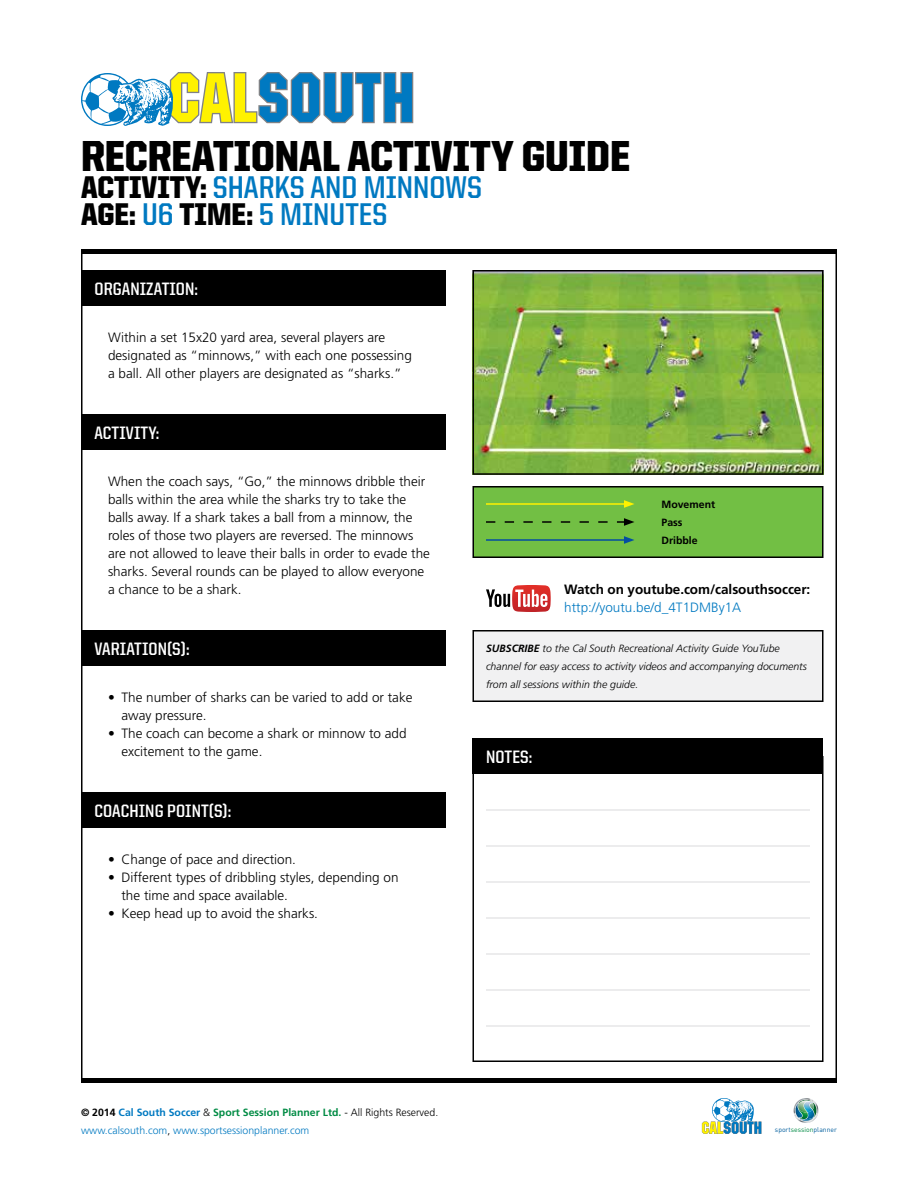
<style>
.page{position:relative;width:918px;height:1188px;background:#fff}
.page>*{position:absolute;margin:0;border:0;box-sizing:border-box;transform-origin:0 0}
.t1{font:900 43.5px "United Sans Semi Cond";color:#000}
.t2{font:700 31.5px/27px "United Sans Semi Cond";color:#0079c1}
.t3{font:700 18px "United Sans Semi Cond";letter-spacing:.005em;color:#fff}
.t4{font:300 13.5px/18px "Frutiger";color:#000}
.t5{font:700 13.5px "Frutiger";letter-spacing:-.005em;color:#000}
.t6{font:300 13.5px "Frutiger";color:#0079c1}
.t7{font:italic 300 10.5px/18px "Frutiger";color:#000}
.t8{font:300 10.5px/18px "Frutiger";color:#0079c1}
.t9{font:700 10.5px/18px "Frutiger";color:#000}
.t10{font:6.75px "DIN";color:#005e9e}
.s1{font-weight:900;color:#000}
.s2{font-weight:700}
.s3{font-weight:700;color:#000}
.s4{color:#000}
.s5{font-weight:700;color:#008b44}
.s6{color:#008b44}
</style>
<div class="page">
<div style="left:81px;top:1078px;width:756px;height:5px;background:#000"></div>
<div style="left:81px;top:249px;width:756px;height:5px;background:#000"></div>
<svg style="left:794px;top:1098px;width:24px;height:25px"></svg>
<div style="left:712px;top:1098px;width:24px;height:24px;background:#58a6d6;border-radius:50%"></div>
<svg style="left:702px;top:1099px;width:60px;height:35px"></svg>
<div style="left:81px;top:270px;width:365px;height:36px;background:#000"></div>
<div style="left:81px;top:414px;width:365px;height:36px;background:#000"></div>
<div style="left:81px;top:630px;width:365px;height:36px;background:#000"></div>
<div style="left:81px;top:792px;width:365px;height:36px;background:#000"></div>
<div style="left:473px;top:631px;width:350px;height:70px;background:#f1f1f2"></div>
<div style="left:472px;top:630px;width:352px;height:72px;border:2px solid #000"></div>
<svg style="left:486px;top:585px;width:65px;height:27px"></svg>
<div style="left:473px;top:487px;width:350px;height:70px;background:#72bf44"></div>
<div style="left:472px;top:486px;width:352px;height:72px;border:2px solid #000"></div>
<hr style="left:486px;top:503px;width:140px;height:2px;background:#fff200">
<svg style="left:624px;top:500px;width:10px;height:8px"></svg>
<svg style="left:486px;top:518px;width:148px;height:8px"></svg>
<hr style="left:486px;top:539px;width:140px;height:2px;background:#034ea2">
<svg style="left:624px;top:536px;width:10px;height:8px"></svg>
<div style="left:472px;top:756px;width:352px;height:306px;border:2px solid #000"></div>
<div style="left:472px;top:738px;width:352px;height:36px;background:#000"></div>
<hr style="left:486px;top:1025px;width:324px;height:2px;background:#e6e7e8">
<hr style="left:486px;top:809px;width:324px;height:2px;background:#e6e7e8">
<hr style="left:486px;top:845px;width:324px;height:2px;background:#e6e7e8">
<hr style="left:486px;top:881px;width:324px;height:2px;background:#e6e7e8">
<hr style="left:486px;top:917px;width:324px;height:2px;background:#e6e7e8">
<hr style="left:486px;top:953px;width:324px;height:2px;background:#e6e7e8">
<hr style="left:486px;top:989px;width:324px;height:2px;background:#e6e7e8">
<img style="left:475px;top:273px;width:346px;height:199px">
<div style="left:472px;top:270px;width:352px;height:205px;border:2px solid #000"></div>
<svg style="left:82px;top:72px;width:331px;height:54px"></svg>
<h1 class="t1" style="left:81px;top:133px;width:551px">RECREATIONAL ACTIVITY GUIDE</h1>
<h2 class="t2" style="left:81px;top:174px;width:402px"><span class="s1">ACTIVITY:</span> SHARKS AND MINNOWS<br><span class="s1">AGE:</span> U6 <span class="s1">TIME:</span> 5 MINUTES</h2>
<h3 class="t3" style="left:94px;top:279px;width:105px">ORGANIZATION:</h3>
<p class="t4" style="left:108px;top:329px;width:305px">Within a set 15x20 yard area, several players are designated as “minnows,” with each one possessing a ball. All other players are designated as “sharks.”</p>
<h3 class="t3" style="left:94px;top:423px;width:66px">ACTIVITY:</h3>
<p class="t4" style="left:108px;top:473px;width:324px">When the coach says, “Go,” the minnows dribble their balls within the area while the sharks try to take the balls away. If a shark takes a ball from a minnow, the roles of those two players are reversed. The minnows are not allowed to leave their balls in order to evade the sharks. Several rounds can be played to allow everyone a chance to be a shark.</p>
<h3 class="t3" style="left:94px;top:639px;width:97px">VARIATION(S):</h3>
<p class="t4" style="left:122px;top:689px;width:293px;text-indent:-14px">• The number of sharks can be varied to add or take away pressure.</p>
<p class="t4" style="left:122px;top:724px;width:287px;text-indent:-14px">• The coach can become a shark or minnow to add excitement to the game.</p>
<h3 class="t3" style="left:94px;top:801px;width:138px">COACHING POINT(S):</h3>
<p class="t4" style="left:108px;top:850px;width:190px">• Change of pace and direction.</p>
<p class="t4" style="left:122px;top:868px;width:279px;text-indent:-14px">• Different types of dribbling styles, depending on the time and space available.</p>
<p class="t4" style="left:108px;top:904px;width:212px">• Keep head up to avoid the sharks.</p>
<p class="t9" style="left:662px;top:495px;width:55px">Movement<br>Pass<br>Dribble</p>
<p class="t5" style="left:564px;top:581px;width:248px">Watch on youtube.com/calsouthsoccer:</p>
<p class="t6" style="left:564px;top:600px;width:179px">http://youtu.be/d_4T1DMBy1A</p>
<p class="t7" style="left:486px;top:639px;width:322px"><span class="s2">SUBSCRIBE</span> to the Cal South Recreational Activity Guide YouTube channel for easy access to activity videos and accompanying documents from all sessions within the guide.</p>
<h3 class="t3" style="left:486px;top:747px;width:48px">NOTES:</h3>
<p class="t8" style="left:81px;top:1104px;width:359px"><span class="s3">© 2014</span> <span class="s2">Cal South Soccer</span> <span class="s4">&amp;</span> <span class="s5">Sport Session Planner Ltd.</span> <span class="s4">- All Rights Reserved. </span>www.calsouth.com<span class="s4">,</span> www.sportsessionplanner.com</p>
<p class="t10" style="left:775px;top:1126px;width:64px">sport<span class="s6">session</span>planner</p>
</div>
